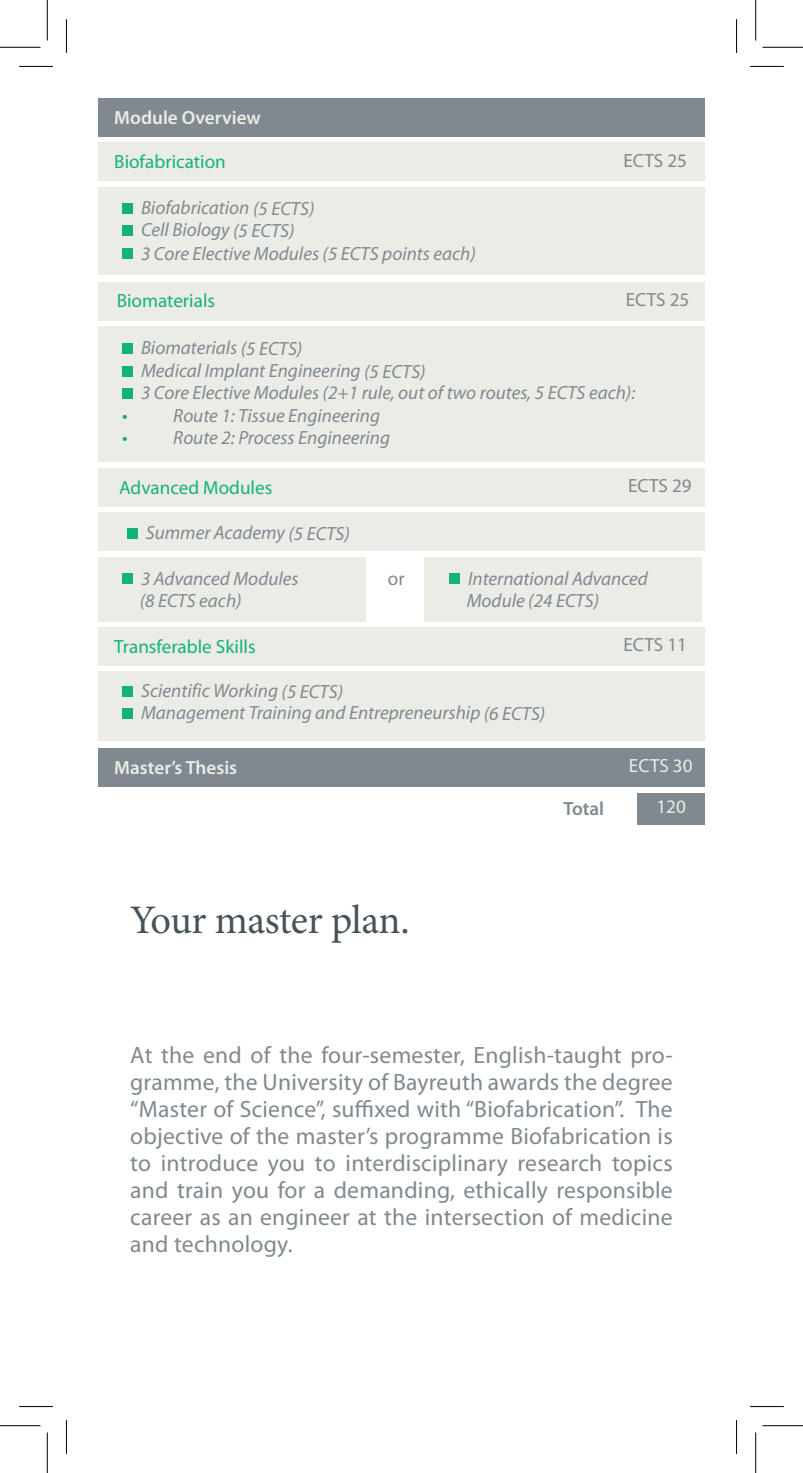
<style>
.page{position:relative;width:803px;height:1473px;background:#fff}
.page>*{position:absolute;margin:0;border:0;box-sizing:border-box;transform-origin:0 0}
.t1{font:40.5px "Minion Pro";letter-spacing:-.015em;color:#475359}
.t2{font:23.62px/27px "Myriad Pro";letter-spacing:.01em;color:#7f898f;text-align:justify}
.t3{font:italic 19.12px/22.5px "Myriad Pro";color:#7f898f}
.t4{font:19.12px "Myriad Pro";color:#13b27b}
.t5{font:600 19.12px "Myriad Pro";color:#ecece7}
.t6{font:19.12px "Myriad Pro";color:#7f898f}
.t7{font:19.12px "Myriad Pro";color:#ecece7}
.t8{font:600 19.12px "Myriad Pro";color:#7f898f}
.s1{color:#00ac7c}
</style>
<div class="page">
<div style="left:98px;top:98px;width:606px;height:39px;background:#7f898f"></div>
<div style="left:637px;top:792px;width:67px;height:32px;background:#7f898f"></div>
<div style="left:98px;top:748px;width:606px;height:38px;background:#7f898f"></div>
<div style="left:98px;top:188px;width:606px;height:87px;background:#ecece7"></div>
<div style="left:122px;top:203px;width:11px;height:10px;background:#13b27b"></div>
<div style="left:122px;top:225px;width:11px;height:11px;background:#13b27b"></div>
<div style="left:122px;top:248px;width:11px;height:10px;background:#13b27b"></div>
<div style="left:98px;top:143px;width:606px;height:38px;background:#ecece7"></div>
<div style="left:98px;top:326px;width:606px;height:136px;background:#ecece7"></div>
<div style="left:122px;top:343px;width:11px;height:11px;background:#13b27b"></div>
<div style="left:122px;top:365px;width:11px;height:11px;background:#13b27b"></div>
<div style="left:122px;top:388px;width:11px;height:11px;background:#13b27b"></div>
<div style="left:98px;top:282px;width:606px;height:38px;background:#ecece7"></div>
<div style="left:98px;top:512px;width:606px;height:39px;background:#ecece7"></div>
<div style="left:127px;top:528px;width:11px;height:10px;background:#13b27b"></div>
<div style="left:98px;top:468px;width:606px;height:38px;background:#ecece7"></div>
<div style="left:98px;top:557px;width:267px;height:64px;background:#ecece7"></div>
<div style="left:122px;top:572px;width:11px;height:11px;background:#13b27b"></div>
<div style="left:424px;top:557px;width:278px;height:64px;background:#ecece7"></div>
<div style="left:449px;top:572px;width:11px;height:11px;background:#13b27b"></div>
<div style="left:98px;top:670px;width:606px;height:70px;background:#ecece7"></div>
<div style="left:122px;top:685px;width:11px;height:11px;background:#13b27b"></div>
<div style="left:122px;top:708px;width:11px;height:11px;background:#13b27b"></div>
<div style="left:98px;top:627px;width:606px;height:38px;background:#ecece7"></div>
<hr style="left:19px;top:66px;width:34px;height:1px;background:#000">
<hr style="left:750px;top:66px;width:33px;height:1px;background:#000">
<hr style="left:19px;top:1405px;width:34px;height:1px;background:#000">
<hr style="left:750px;top:1405px;width:33px;height:1px;background:#000">
<hr style="left:66px;top:19px;width:1px;height:34px;background:#000">
<hr style="left:66px;top:1419px;width:1px;height:34px;background:#000">
<hr style="left:736px;top:19px;width:1px;height:34px;background:#000">
<hr style="left:736px;top:1419px;width:1px;height:34px;background:#000">
<hr style="left:0;top:47px;width:40px;height:1px;background:#000">
<hr style="left:762px;top:47px;width:40px;height:1px;background:#000">
<hr style="left:0;top:1425px;width:40px;height:1px;background:#000">
<hr style="left:762px;top:1425px;width:40px;height:1px;background:#000">
<hr style="left:47px;top:0;width:1px;height:40px;background:#000">
<hr style="left:47px;top:1432px;width:1px;height:40px;background:#000">
<hr style="left:755px;top:0;width:1px;height:40px;background:#000">
<hr style="left:755px;top:1432px;width:1px;height:40px;background:#000">
<p class="t5" style="left:114px;top:105px;width:148px">Module Overview</p>
<p class="t4" style="left:114px;top:150px;width:113px">Biofabrication</p>
<p class="t6" style="left:623px;top:148px;width:65px">ECTS 25</p>
<p class="t3" style="left:141px;top:195px;width:336px;line-height:23.2px">Biofabrication (5 ECTS)<br>Cell Biology (5 ECTS)<br>3 Core Elective Modules (5 ECTS points each)</p>
<p class="t4" style="left:117px;top:289px;width:100px">Biomaterials</p>
<p class="t6" style="left:625px;top:287px;width:65px">ECTS 25</p>
<p class="t3" style="left:141px;top:336px;width:496px">Biomaterials (5 ECTS)<br>Medical Implant Engineering (5 ECTS)<br>3 Core Elective Modules (2+1 rule, out of two routes, 5 ECTS each):</p>
<p class="t3" style="left:122px;top:403px;width:259px"><span class="s1">•</span> Route 1: Tissue Engineering</p>
<p class="t3" style="left:122px;top:426px;width:269px"><span class="s1">•</span> Route 2: Process Engineering</p>
<p class="t4" style="left:119px;top:475px;width:155px">Advanced Modules</p>
<p class="t6" style="left:628px;top:473px;width:65px">ECTS 29</p>
<p class="t3" style="left:146px;top:520px;width:206px">Summer Academy (5 ECTS)</p>
<p class="t3" style="left:140px;top:567px;width:160px">3 Advanced Modules (8 ECTS each)</p>
<p class="t3" style="left:466px;top:567px;width:183px">International Advanced<br>Module (24 ECTS)</p>
<p class="t6" style="left:388px;top:566px;width:18px">or</p>
<p class="t4" style="left:114px;top:634px;width:143px">Transferable Skills</p>
<p class="t6" style="left:623px;top:632px;width:65px">ECTS 11</p>
<p class="t3" style="left:141px;top:678px;width:406px">Scientific Working (5 ECTS)<br>Management Training and Entrepreneurship (6 ECTS)</p>
<p class="t5" style="left:114px;top:755px;width:124px">Master’s Thesis</p>
<p class="t7" style="left:629px;top:754px;width:65px">ECTS 30</p>
<p class="t8" style="left:563px;top:796px;width:42px">Total</p>
<p class="t7" style="left:656px;top:795px;width:31px">120</p>
<h1 class="t1" style="left:130px;top:893px;width:281px">Your master plan.</h1>
<p class="t2" style="left:130px;top:1041px;width:544px">At the end of the four-semester, English-taught pro&shy;gramme, the University of Bayreuth awards the degree “Master of Science”, suffixed with “Biofabrication”. The objective of the master’s programme Biofabrication is to introduce you to interdisciplinary research topics and train you for a demanding, ethically responsible career as an engineer at the intersection of medicine and technology.</p>
</div>
